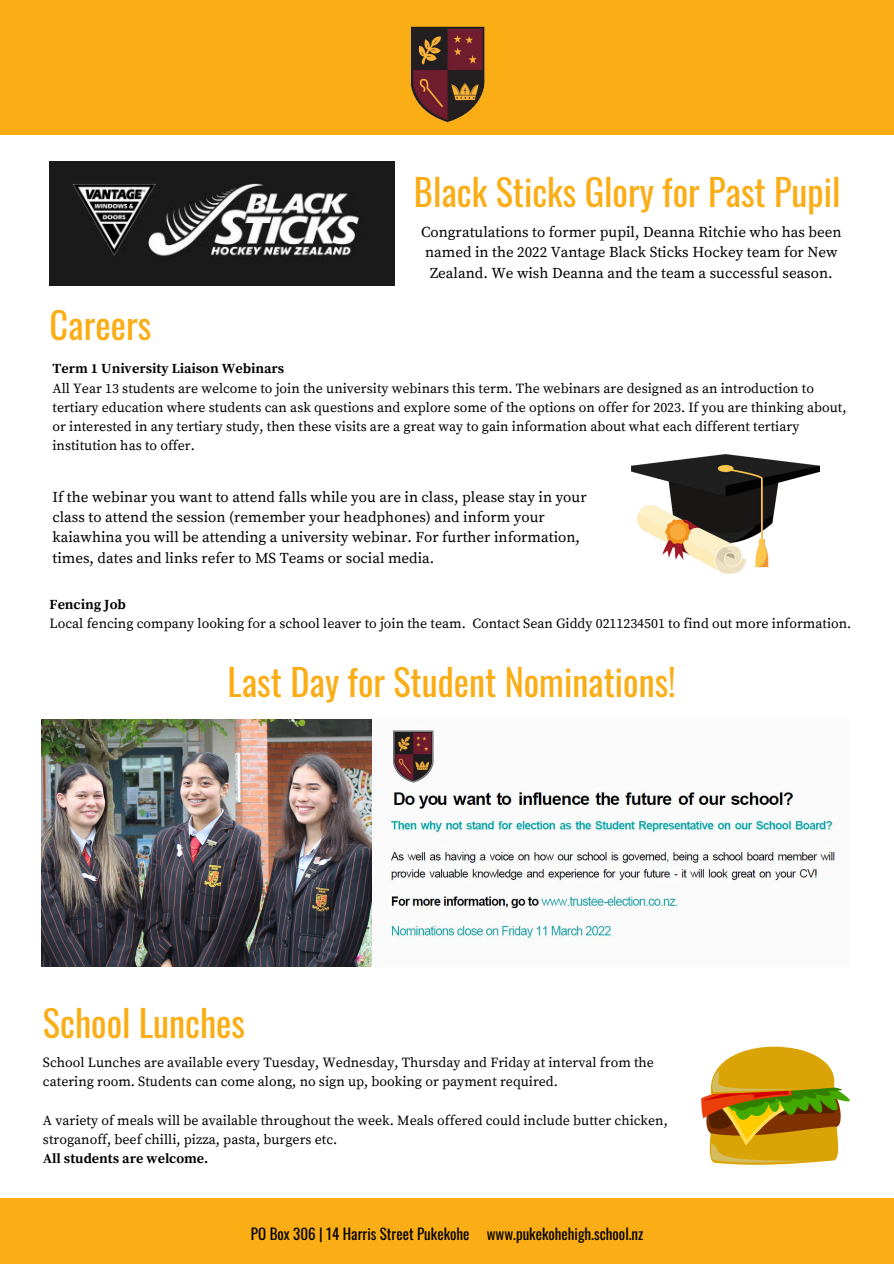
<style>
.page{position:relative;width:894px;height:1264px;background:#fff}
.page>*{position:absolute;margin:0;border:0;box-sizing:border-box;transform-origin:0 0}
.t1{font:36.3px "Oswald";color:#faad15}
.t2{font:15px/20.2px "Source Serif Pro";color:#000;text-align:center}
.t3{font:15px "Oswald";color:#000}
.t4{font:13.8px/19.2px "Source Serif Pro";color:#000}
.t5{font:700 13.8px "Source Serif Pro";color:#000}
</style>
<div class="page">
<div style="left:0;top:1198px;width:893px;height:65px;background:#faad15"></div>
<div style="left:0;top:0;width:893px;height:134px;background:#faad15"></div>
<img style="left:410px;top:26px;width:75px;height:96px">
<img style="left:371px;top:719px;width:464px;height:247px">
<svg style="left:701px;top:1046px;width:149px;height:119px"></svg>
<img style="left:50px;top:162px;width:344px;height:124px">
<img style="left:631px;top:454px;width:188px;height:119px">
<img style="left:41px;top:719px;width:330px;height:247px">
<h1 class="t1" style="left:414px;top:159px;width:428px">Black Sticks Glory for Past Pupil</h1>
<p class="t2" style="left:421px;top:222px;width:422px">Congratulations to former pupil, Deanna Ritchie who has been named in the 2022 Vantage Black Sticks Hockey team for New<br>Zealand. We wish Deanna and the team a successful season.</p>
<h1 class="t1" style="left:50px;top:293px;width:103px">Careers</h1>
<p class="t5" style="left:52px;top:361px;width:233px">Term 1 University Liaison Webinars</p>
<p class="t4" style="left:52px;top:379px;width:795px">All Year 13 students are welcome to join the university webinars this term. The webinars are designed as an introduction to tertiary education where students can ask questions and explore some of the options on offer for 2023. If you are thinking about, or interested in any tertiary study, then these visits are a great way to gain information about what each different tertiary institution has to offer.</p>
<p class="t2" style="left:52px;top:487px;width:535px;text-align:left">If the webinar you want to attend falls while you are in class, please stay in your class to attend the session (remember your headphones) and inform your kaiawhina you will be attending a university webinar. For further information, times, dates and links refer to MS Teams or social media.</p>
<p class="t5" style="left:50px;top:596px;width:78px">Fencing Job</p>
<p class="t4" style="left:50px;top:614px;width:803px">Local fencing company looking for a school leaver to join the team. Contact Sean Giddy 0211234501 to find out more information.</p>
<h1 class="t1" style="left:227px;top:650px;width:450px">Last Day for Student Nominations!</h1>
<h1 class="t1" style="left:43px;top:990px;width:204px">School Lunches</h1>
<p class="t4" style="left:43px;top:1053px;width:612px">School Lunches are available every Tuesday, Wednesday, Thursday and Friday at interval from the catering room. Students can come along, no sign up, booking or payment required.</p>
<p class="t4" style="left:43px;top:1111px;width:626px">A variety of meals will be available throughout the week. Meals offered could include butter chicken, stroganoff, beef chilli, pizza, pasta, burgers etc.</p>
<p class="t5" style="left:43px;top:1150px;width:167px">All students are welcome.</p>
<p class="t3" style="left:251px;top:1220px;width:394px">PO Box 306 | 14 Harris Street Pukekohe www.pukekohehigh.school.nz</p>
</div>
